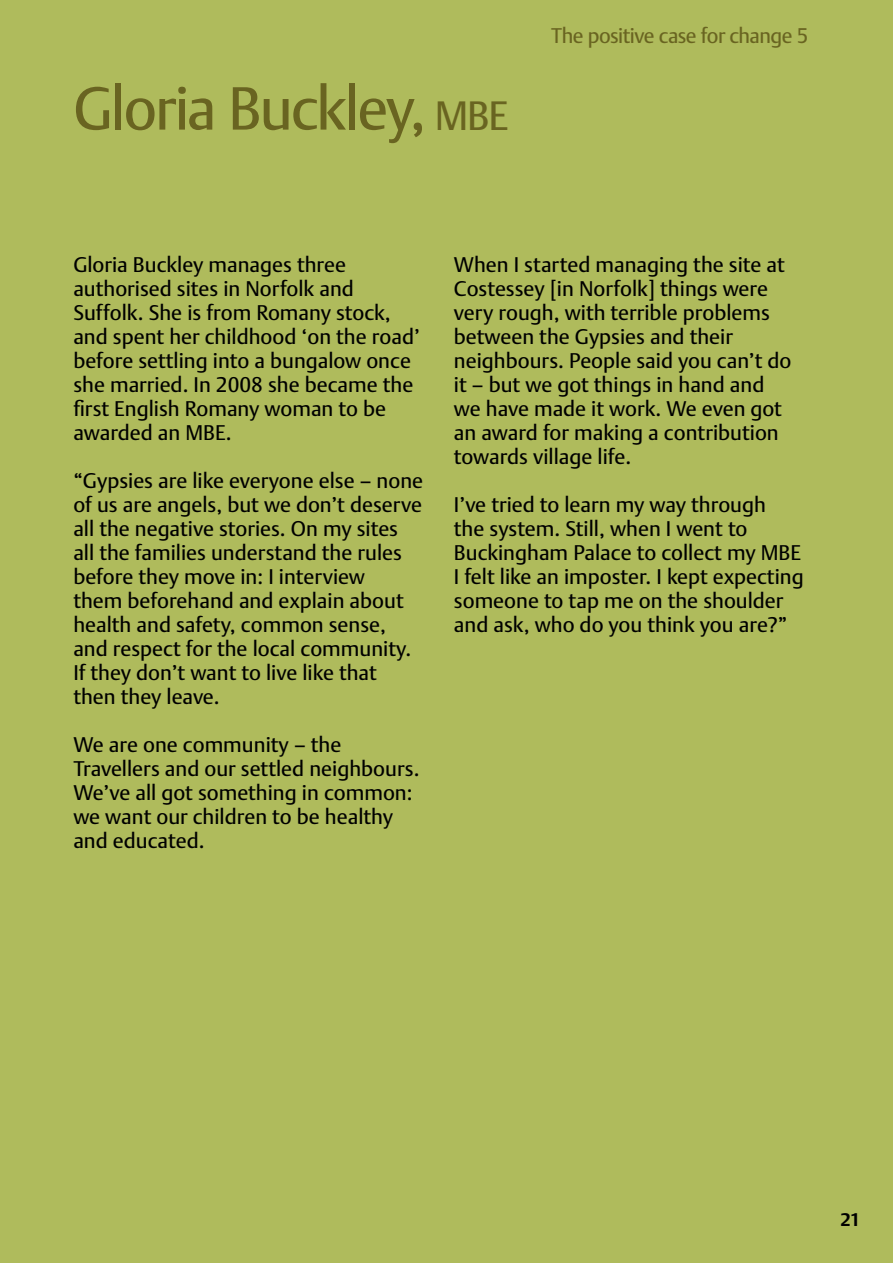
<style>
.page{position:relative;width:893px;height:1263px;background:#afbb5c}
.page>*{position:absolute;margin:0;border:0;box-sizing:border-box;transform-origin:0 0}
.C_head{font:60px "DTL Argo T";letter-spacing:-.03em;color:#696421}
.t1{font:21px/24px "DTL Argo T";color:#000}
.A_head{font:21px "DTL Argo T";letter-spacing:-.025em;color:#696421}
.t2{font:700 18px "DTL Argo T";color:#000}
.s1{font-size:40.5px}
</style>
<div class="page">
<p class="C_head" style="left:73px;top:73px;width:437px">Gloria Buckley, <span class="s1">MBE</span></p>
<p class="A_head" style="left:551px;top:23px;width:259px">The positive case for change 5</p>
<p class="t1" style="left:73px;top:252px;width:348px">Gloria Buckley manages three authorised sites in Norfolk and<br>Suffolk. She is from Romany stock, and spent her childhood ‘on the road’ before settling into a bungalow once she married. In 2008 she became the first English Romany woman to be awarded an MBE.</p>
<p class="t1" style="left:73px;top:468px;width:351px">“Gypsies are like everyone else – none of us are angels, but we don’t deserve all the negative stories. On my sites all the families understand the rules before they move in: I interview</p>
<p class="t1" style="left:73px;top:588px;width:332px">them beforehand and explain about health and safety, common sense,</p>
<p class="t1" style="left:73px;top:636px;width:339px">and respect for the local community.</p>
<p class="t1" style="left:73px;top:660px;width:305px">If they don’t want to live like that</p>
<p class="t1" style="left:73px;top:684px;width:148px">then they leave.</p>
<p class="t1" style="left:73px;top:732px;width:348px">We are one community – the<br>Travellers and our settled neighbours.<br>We’ve all got something in common: we want our children to be healthy and educated.</p>
<p class="t1" style="left:454px;top:252px;width:339px">When I started managing the site at<br>Costessey [in Norfolk] things were very rough, with terrible problems between the Gypsies and their neighbours. People said you can’t do it – but we got things in hand and we have made it work. We even got an award for making a contribution towards village life.</p>
<p class="t1" style="left:454px;top:492px;width:351px">I’ve tried to learn my way through<br>the system. Still, when I went to Buckingham Palace to collect my MBE I felt like an imposter. I kept expecting someone to tap me on the shoulder and ask, who do you think you are?”</p>
<p class="t2" style="left:841px;top:1209px;width:9px">21</p>
</div>
